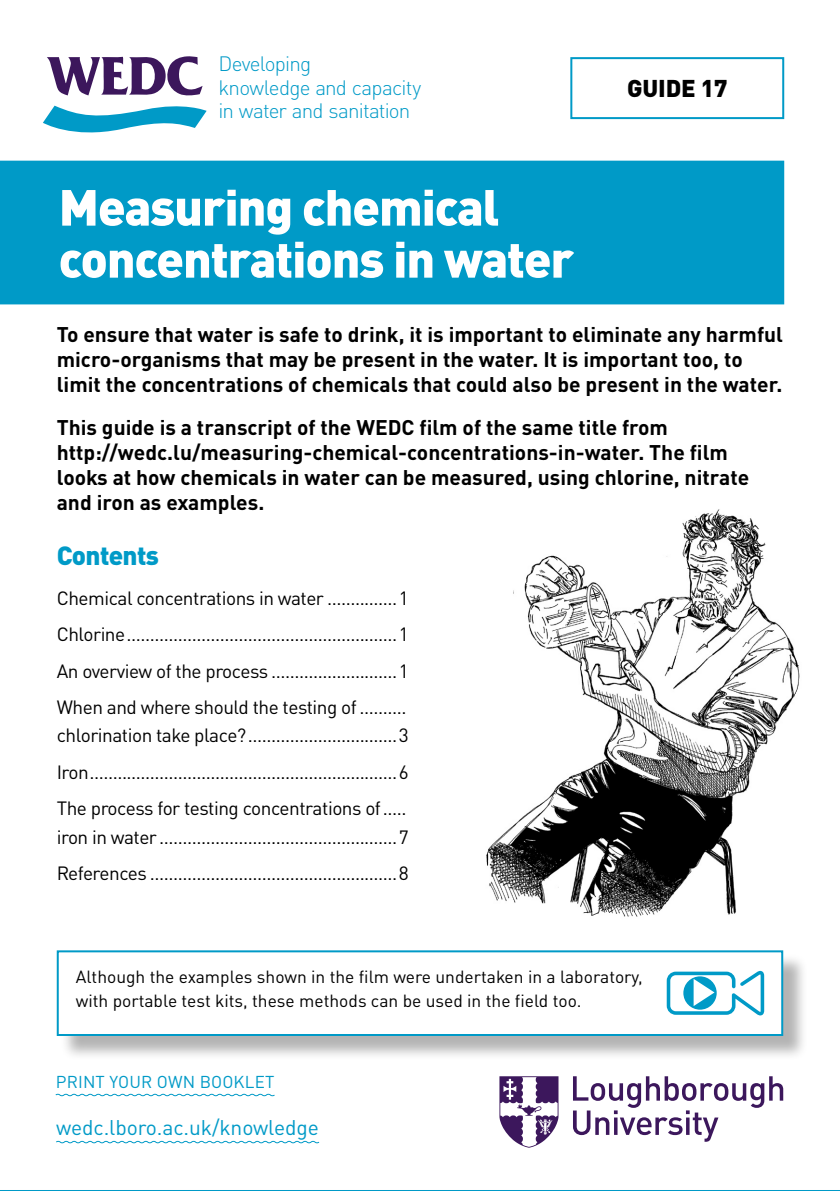
<style>
.page{position:relative;width:840px;height:1191px;background:#fff}
.page>*{position:absolute;margin:0;border:0;box-sizing:border-box;transform-origin:0 0}
.t1{font:900 50px/52px "DINOT";letter-spacing:-.025em;color:#fff}
.t2{font:900 26px "DINOT";letter-spacing:-.025em;color:#009ac7}
.t3{font:900 24px "DINOT";letter-spacing:-.005em;color:#000}
.t4{font:700 21px/25px "DINOT";color:#000}
.t5{font:21px "DINOT";letter-spacing:-.005em;color:#009ac7}
.t6{font:300 20.6px/23.4px "DINOT";letter-spacing:-.04em;color:#009ac7}
.t7{font:19px/36.4px "DINOT";letter-spacing:-.025em;color:#000;text-align:justify}
.t8{font:17.4px/24px "DINOT";color:#000}
.t9{font:17px "DINOT";letter-spacing:.01em;color:#009ac7}
</style>
<div class="page">
<div style="left:0;top:161px;width:783px;height:143px;background:#009ac7"></div>
<svg style="left:43px;top:56px;width:163px;height:77px"></svg>
<svg style="left:499px;top:1076px;width:59px;height:71px"></svg>
<svg style="left:573px;top:1076px;width:209px;height:65px"></svg>
<div style="left:570px;top:57px;width:213px;height:62px;border:2px solid #009ac7"></div>
<svg style="left:56px;top:1140px;width:263px;height:3px"></svg>
<hr style="left:0;top:1190px;width:839px;height:1px;background:#009ac7">
<div style="left:60px;top:953px;width:747px;height:108px;background:#000;opacity:.3"></div>
<div style="left:58px;top:951px;width:723px;height:84px;background:#fff"></div>
<div style="left:57px;top:950px;width:725px;height:86px;border:2px solid #009ac7"></div>
<img style="left:486px;top:509px;width:314px;height:408px">
<svg style="left:666px;top:971px;width:97px;height:44px"></svg>
<svg style="left:55px;top:1093px;width:220px;height:3px"></svg>
<p class="t6" style="left:218px;top:52px;width:204px">Developing<br>knowledge and capacity in water and sanitation</p>
<h1 class="t1" style="left:59px;top:180px;width:516px">Measuring chemical concentrations in water</h1>
<p class="t3" style="left:626px;top:73px;width:102px">GUIDE 17</p>
<p class="t4" style="left:57px;top:321px;width:727px">To ensure that water is safe to drink, it is important to eliminate any harmful micro-organisms that may be present in the water. It is important too, to limit the concentrations of chemicals that could also be present in the water.</p>
<p class="t4" style="left:57px;top:414px;width:693px">This guide is a transcript of the WEDC film of the same title from http://wedc.lu/measuring-chemical-concentrations-in-water. The film looks at how chemicals in water can be measured, using chlorine, nitrate and iron as examples.</p>
<h2 class="t2" style="left:57px;top:538px;width:103px">Contents</h2>
<p class="t7" style="left:57px;top:579px;width:353px">Chemical concentrations in water ...............1<br>Chlorine..........................................................1<br>An overview of the process ...........................1<br>When and where should the testing of ..........</p>
<p class="t7" style="left:57px;top:717px;width:353px">chlorination take place?................................3<br>Iron..................................................................6<br>The process for testing concentrations of.....</p>
<p class="t7" style="left:57px;top:818px;width:353px">iron in water ...................................................7<br>References .....................................................8</p>
<p class="t8" style="left:76px;top:964px;width:568px">Although the examples shown in the film were undertaken in a laboratory, with portable test kits, these methods can be used in the field too.</p>
<p class="t9" style="left:56px;top:1071px;width:220px">PRINT YOUR OWN BOOKLET</p>
<p class="t5" style="left:56px;top:1114px;width:264px">wedc.lboro.ac.uk/knowledge</p>
</div>
